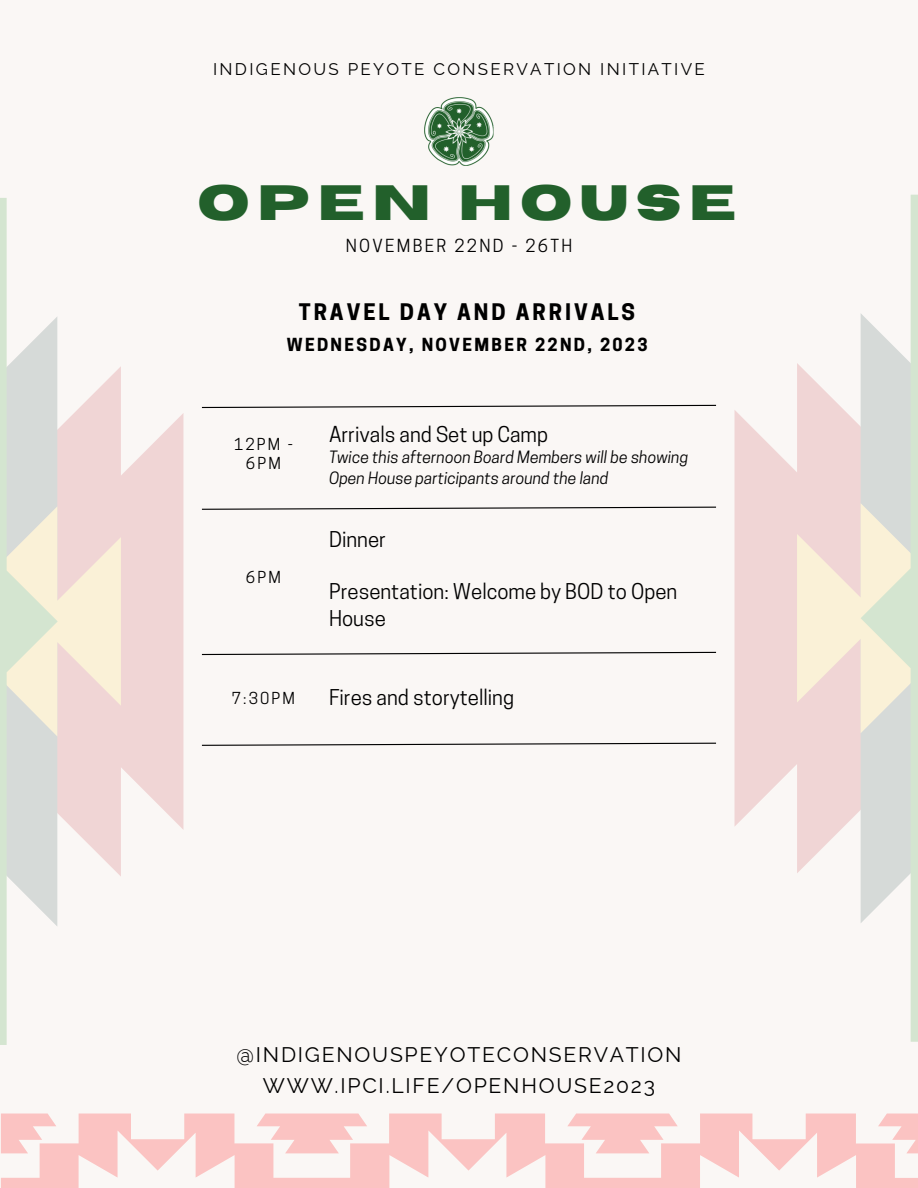
<style>
.page{position:relative;width:918px;height:1188px;background:#faf7f5}
.page>*{position:absolute;margin:0;border:0;box-sizing:border-box;transform-origin:0 0}
.t1{font:700 49.35px "Horizon";letter-spacing:.15em;color:#22602b}
.t2{font:700 21.45px "Cooper Hewitt";letter-spacing:.135em;color:#000}
.t3{font:21.15px "Raleway";letter-spacing:.085em;color:#000}
.t4{font:20.4px/26.4px "Cooper Hewitt";color:#000}
.t5{font:16.95px "Raleway";letter-spacing:.135em;color:#000}
.t6{font:700 16.95px "Cooper Hewitt";letter-spacing:.135em;color:#000}
.t7{font:16.95px "Cooper Hewitt";letter-spacing:.135em;color:#000}
.t8{font:italic 15.9px/20.2px "Cooper Hewitt";color:#000}
.t9{font:15.45px/19px "Cooper Hewitt";letter-spacing:.135em;color:#000;text-align:center}
</style>
<div class="page">
<svg style="left:201px;top:404px;width:516px;height:5px"></svg>
<svg style="left:201px;top:651px;width:516px;height:5px"></svg>
<svg style="left:201px;top:742px;width:516px;height:4px"></svg>
<svg style="left:201px;top:506px;width:515px;height:4px"></svg>
<img style="left:425px;top:98px;width:68px;height:67px">
<svg style="left:121px;top:414px;width:62px;height:415px;fill:#f0d5d5"></svg>
<svg style="left:58px;top:366px;width:63px;height:510px"></svg>
<svg style="left:0;top:198px;width:58px;height:847px"></svg>
<svg style="left:734px;top:410px;width:63px;height:416px;fill:#f0d5d5"></svg>
<svg style="left:797px;top:314px;width:64px;height:609px"></svg>
<svg style="left:861px;top:195px;width:57px;height:847px"></svg>
<svg style="left:1px;top:1113px;width:917px;height:75px;fill:#fbc3c2"></svg>
<p class="t5" style="left:213px;top:60px;width:493px">INDIGENOUS PEYOTE CONSERVATION INITIATIVE</p>
<p class="t1" style="left:198px;top:178px;width:540px">OPEN HOUSE</p>
<p class="t7" style="left:346px;top:239px;width:228px">NOVEMBER 22ND - 26TH</p>
<p class="t2" style="left:299px;top:304px;width:338px">TRAVEL DAY AND ARRIVALS</p>
<p class="t6" style="left:287px;top:339px;width:362px">WEDNESDAY, NOVEMBER 22ND, 2023</p>
<p class="t9" style="left:234px;top:437px;width:60px">12PM -<br>6PM</p>
<p class="t9" style="left:246px;top:570px;width:36px">6PM</p>
<p class="t9" style="left:232px;top:690px;width:65px">7:30PM</p>
<p class="t4" style="left:329px;top:424px;width:221px">Arrivals and Set up Camp</p>
<p class="t8" style="left:329px;top:449px;width:361px">Twice this afternoon Board Members will be showing<br>Open House participants around the land</p>
<p class="t4" style="left:329px;top:528px;width:59px">Dinner</p>
<p class="t4" style="left:329px;top:581px;width:350px">Presentation: Welcome by BOD to Open<br>House</p>
<p class="t4" style="left:329px;top:687px;width:187px">Fires and storytelling</p>
<p class="t3" style="left:236px;top:1042px;width:447px">@INDIGENOUSPEYOTECONSERVATION</p>
<p class="t3" style="left:263px;top:1074px;width:394px">WWW.IPCI.LIFE/OPENHOUSE2023</p>
</div>
